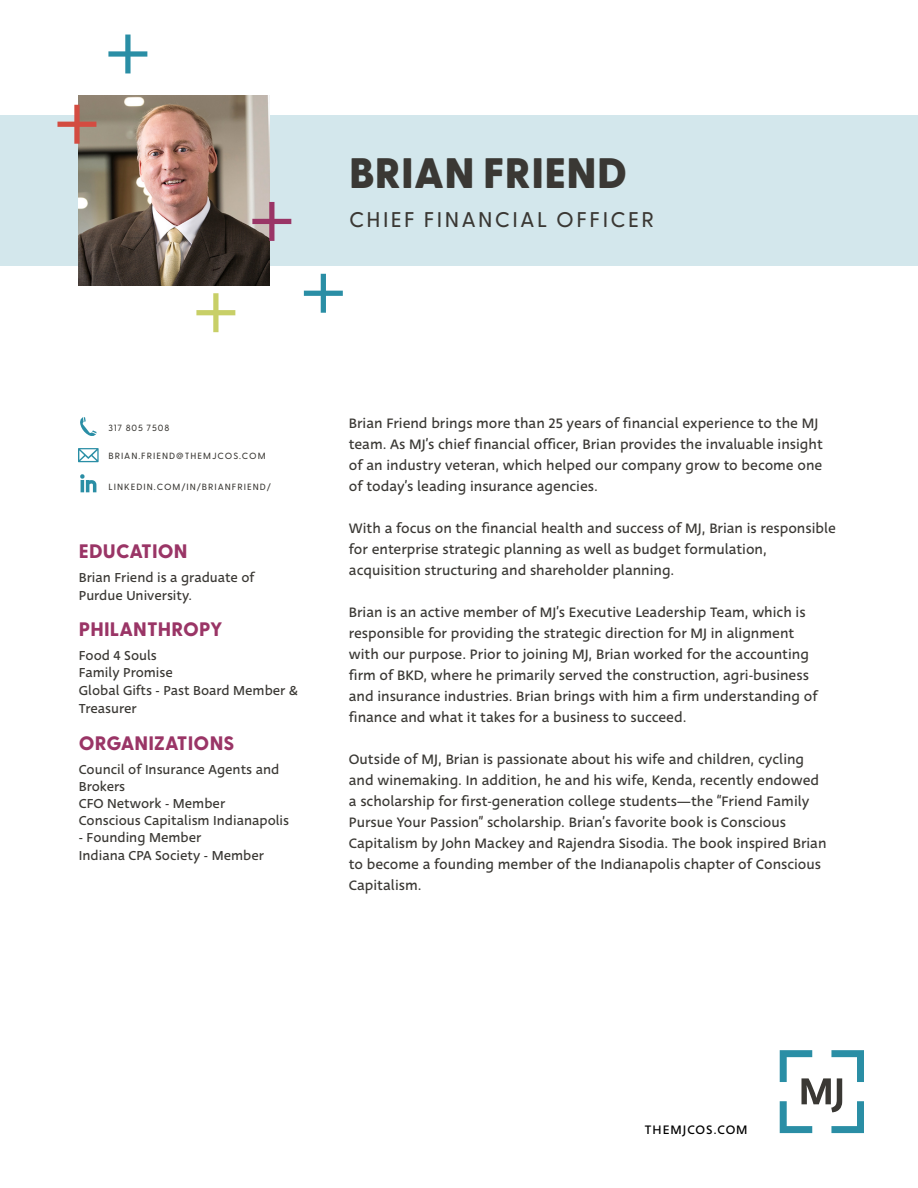
<style>
.page{position:relative;width:918px;height:1188px;background:#fff}
.page>*{position:absolute;margin:0;border:0;box-sizing:border-box;transform-origin:0 0}
.t1{font:800 42.6px "Greycliff CF";letter-spacing:.01em;color:#3a3834}
.t2{font:500 21.3px "Greycliff CF";letter-spacing:.11em;color:#3a3834}
.t3{font:800 19.5px "Greycliff CF";letter-spacing:.01em;color:#9a3566}
.t4{font:15px/21px "Deva Ideal";color:#3a3834}
.t5{font:14.25px/17.4px "Deva Ideal";color:#3a3834}
.t6{font:13.5px "Deva Ideal";letter-spacing:.075em;color:#000}
.t7{font:500 9px "Greycliff CF";letter-spacing:.11em;color:#3a3834}
</style>
<div class="page">
<div style="left:0;top:115px;width:918px;height:151px;background:#d3e7ec"></div>
<img style="left:79px;top:95px;width:190px;height:190px">
<svg style="left:780px;top:1050px;width:84px;height:83px"></svg>
<svg style="left:252px;top:202px;width:39px;height:39px"></svg>
<svg style="left:304px;top:274px;width:39px;height:39px"></svg>
<svg style="left:108px;top:35px;width:39px;height:38px"></svg>
<svg style="left:57px;top:105px;width:39px;height:39px"></svg>
<svg style="left:196px;top:293px;width:39px;height:39px"></svg>
<svg style="left:80px;top:417px;width:17px;height:19px"></svg>
<svg style="left:78px;top:448px;width:21px;height:14px"></svg>
<svg style="left:80px;top:474px;width:16px;height:18px"></svg>
<h1 class="t1" style="left:349px;top:140px;width:279px">BRIAN FRIEND</h1>
<h2 class="t2" style="left:349px;top:203px;width:307px">CHIEF FINANCIAL OFFICER</h2>
<p class="t7" style="left:108px;top:421px;width:62px">317 805 7508</p>
<p class="t7" style="left:108px;top:449px;width:159px">BRIAN.FRIEND@THEMJCOS.COM</p>
<p class="t7" style="left:108px;top:481px;width:164px">LINKEDIN.COM/IN/BRIANFRIEND/</p>
<h3 class="t3" style="left:79px;top:536px;width:110px">EDUCATION</h3>
<p class="t5" style="left:79px;top:569px;width:177px;line-height:18px">Brian Friend is a graduate of<br>Purdue University.</p>
<h3 class="t3" style="left:79px;top:615px;width:145px">PHILANTHROPY</h3>
<p class="t5" style="left:79px;top:647px;width:220px">Food 4 Souls<br>Family Promise<br>Global Gifts - Past Board Member &amp;<br>Treasurer</p>
<h3 class="t3" style="left:79px;top:728px;width:157px">ORGANIZATIONS</h3>
<p class="t5" style="left:79px;top:761px;width:212px">Council of Insurance Agents and<br>Brokers<br>CFO Network - Member<br>Conscious Capitalism Indianapolis</p>
<p class="t5" style="left:79px;top:829px;width:187px;line-height:18px">- Founding Member<br>Indiana CPA Society - Member</p>
<p class="t4" style="left:349px;top:413px;width:475px">Brian Friend brings more than 25 years of financial experience to the MJ team. As MJ’s chief financial officer, Brian provides the invaluable insight of an industry veteran, which helped our company grow to become one of today’s leading insurance agencies.</p>
<p class="t4" style="left:349px;top:518px;width:489px">With a focus on the financial health and success of MJ, Brian is responsible for enterprise strategic planning as well as budget formulation, acquisition structuring and shareholder planning.</p>
<p class="t4" style="left:349px;top:602px;width:470px">Brian is an active member of MJ’s Executive Leadership Team, which is responsible for providing the strategic direction for MJ in alignment with our purpose. Prior to joining MJ, Brian worked for the accounting firm of BKD, where he primarily served the construction, agri-business and insurance industries. Brian brings with him a firm understanding of finance and what it takes for a business to succeed.</p>
<p class="t4" style="left:349px;top:749px;width:479px">Outside of MJ, Brian is passionate about his wife and children, cycling and winemaking. In addition, he and his wife, Kenda, recently endowed a scholarship for first-generation college students—the “Friend Family Pursue Your Passion” scholarship. Brian’s favorite book is Conscious Capitalism by John Mackey and Rajendra Sisodia. The book inspired Brian to become a founding member of the Indianapolis chapter of Conscious Capitalism.</p>
<p class="t6" style="left:645px;top:1121px;width:104px">THEMJCOS.COM</p>
</div>
